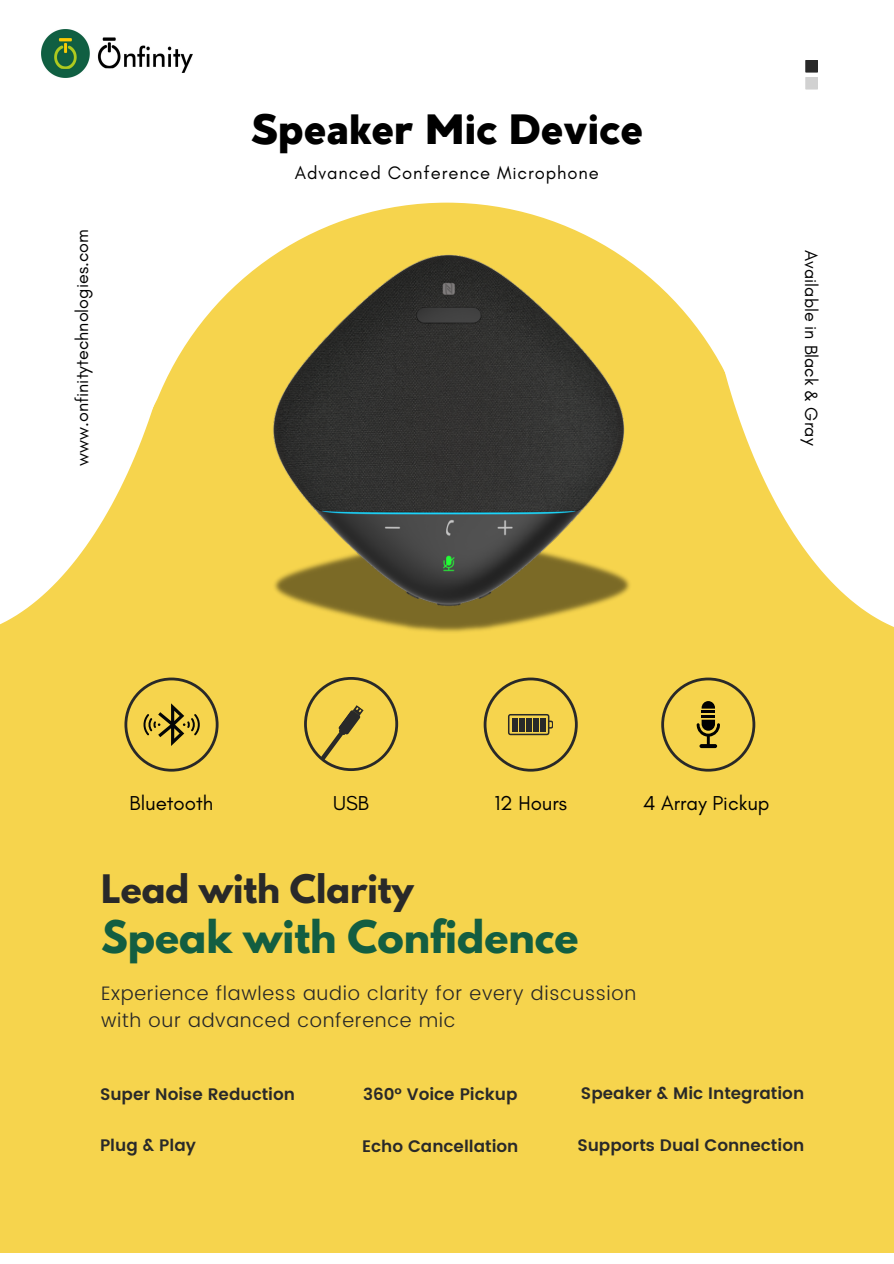
<style>
.page{position:relative;width:894px;height:1264px;background:#fff}
.page>*{position:absolute;margin:0;border:0;box-sizing:border-box;transform-origin:0 0}
.t1{font:42.3px "MADE Good Time Grotesk";color:#000}
.t2{font:700 39.9px "League Spartan";color:#135e41}
.t3{font:700 34.8px "League Spartan";color:#292929}
.t4{font:20.55px "Glacial Indifference";color:#000}
.t5{font:300 19.5px/27.2px "Poppins";letter-spacing:.035em;color:#272727}
.t6{font:18.45px "Glacial Indifference";letter-spacing:.05em;color:#000}
.t7{font:18px "Glacial Indifference";color:#000}
.t8{font:600 16.65px "Poppins";color:#292929}
</style>
<div class="page">
<div style="left:0;top:0;width:893px;height:1252px;background:#f6d44d"></div>
<svg style="left:778px;top:508px;width:115px;height:119px;fill:#fff"></svg>
<svg style="left:0;top:508px;width:110px;height:117px;fill:#fff"></svg>
<svg style="left:0;top:0;width:893px;height:508px;fill:#fff"></svg>
<svg style="left:483px;top:677px;width:94px;height:94px"></svg>
<div style="left:540px;top:717px;width:5px;height:14px;background:#292929"></div>
<div style="left:533px;top:717px;width:5px;height:14px;background:#292929"></div>
<div style="left:526px;top:717px;width:5px;height:14px;background:#292929"></div>
<div style="left:518px;top:717px;width:6px;height:14px;background:#292929"></div>
<div style="left:511px;top:717px;width:6px;height:14px;background:#292929"></div>
<svg style="left:805px;top:60px;width:12px;height:30px"></svg>
<img style="left:255px;top:219px;width:408px;height:413px">
<img style="left:42px;top:29px;width:150px;height:49px">
<svg style="left:661px;top:677px;width:94px;height:94px"></svg>
<svg style="left:304px;top:677px;width:94px;height:94px"></svg>
<svg style="left:124px;top:677px;width:94px;height:94px"></svg>
<p class="t7" style="left:72px;top:466px;width:238px;rotate:-90deg">www.onfinitytechnologies.com</p>
<h1 class="t1" style="left:250px;top:102px;width:394px">Speaker Mic Device</h1>
<p class="t6" style="left:294px;top:163px;width:306px">Advanced Conference Microphone</p>
<p class="t7" style="left:821px;top:250px;width:197px;rotate:90deg">Available in Black &amp; Gray</p>
<p class="t4" style="left:130px;top:791px;width:85px">Bluetooth</p>
<p class="t4" style="left:333px;top:791px;width:37px">USB</p>
<p class="t4" style="left:494px;top:791px;width:74px">12 Hours</p>
<p class="t4" style="left:643px;top:791px;width:128px">4 Array Pickup</p>
<h3 class="t3" style="left:101px;top:862px;width:314px">Lead with Clarity</h3>
<h2 class="t2" style="left:101px;top:906px;width:478px">Speak with Confidence</h2>
<p class="t5" style="left:101px;top:980px;width:536px">Experience flawless audio clarity for every discussion with our advanced conference mic</p>
<p class="t8" style="left:100px;top:1081px;width:196px">Super Noise Reduction</p>
<p class="t8" style="left:100px;top:1132px;width:97px">Plug &amp; Play</p>
<p class="t8" style="left:363px;top:1081px;width:156px">360° Voice Pickup</p>
<p class="t8" style="left:362px;top:1133px;width:158px">Echo Cancellation</p>
<p class="t8" style="left:580px;top:1081px;width:225px">Speaker &amp; Mic Integration</p>
<p class="t8" style="left:577px;top:1132px;width:228px">Supports Dual Connection</p>
</div>
